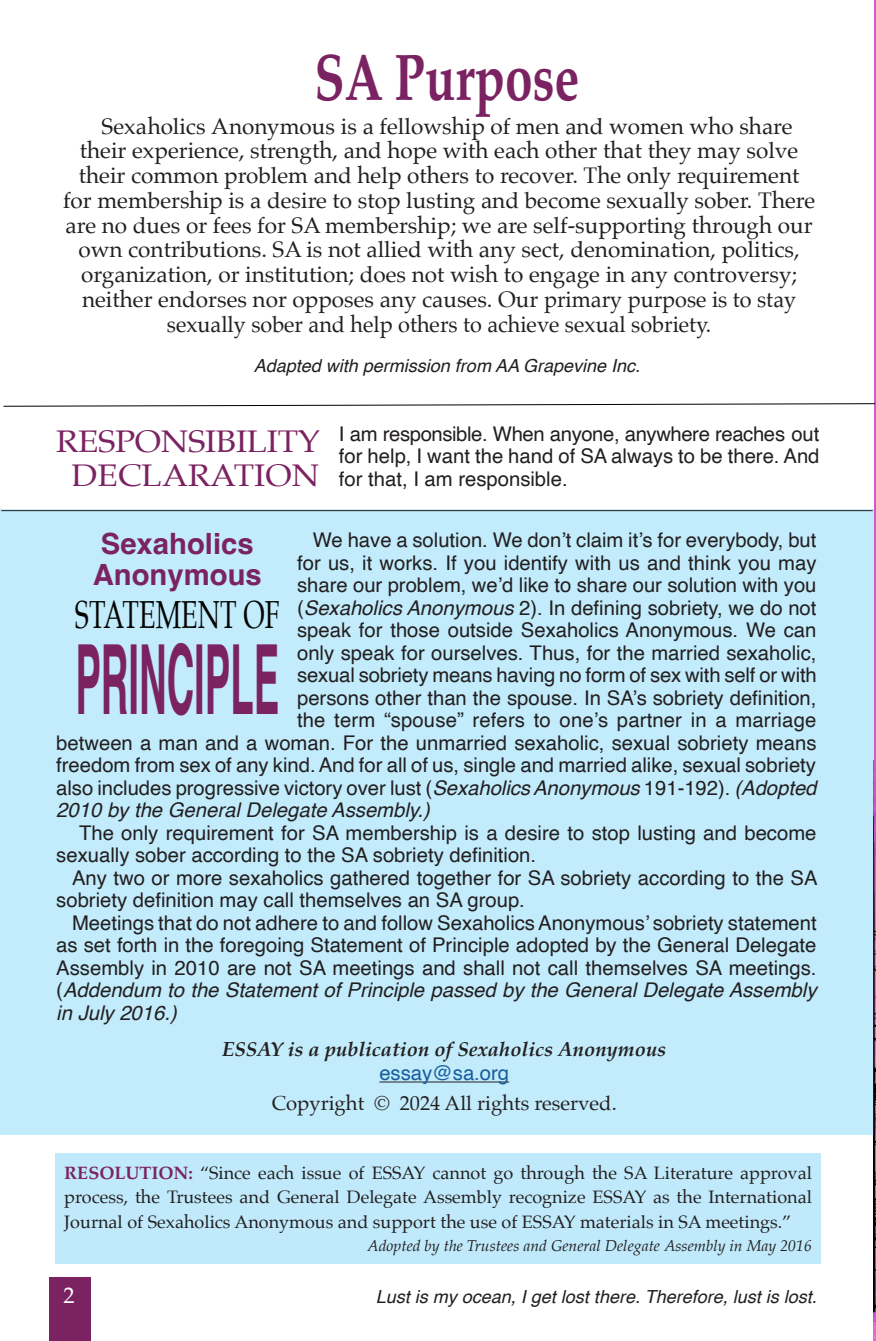
<style>
.page{position:relative;width:876px;height:1341px;background:#fff}
.page>*{position:absolute;margin:0;border:0;box-sizing:border-box;transform-origin:0 0}
.SubHeads{font:700 96.75px "Helvetica";color:#7b2362;scale:.39 1}
.Body_Serif_1{font:700 65.92px "Palatino";color:#7b2362;scale:.75 1}
.SubHeads-2{font:39.15px "Palatino";color:#040503;scale:.69 1}
.SubHeads-3{font:31.28px "Palatino";letter-spacing:-.01em;color:#7b2362;scale:1.07 1}
.SubHeads-4{font:700 29.25px/31.5px "Helvetica";color:#7b2362}
.t1{font:22.5px "Palatino";color:#231f20}
.t2{font:22.5px "Palatino";color:#231f20;scale:.96 1}
.t3{font:22.5px "Palatino";color:#fff}
.Body_Serif_1-2{font:20.25px/22.5px "Helvetica";color:#231f20;text-align:justify}
.t4{font:italic 700 20.25px "Palatino";color:#231f20}
.Body_Serif_1-3{font:italic 20.25px "Helvetica";color:#231f20}
.t5{font:20.25px "Palatino";color:#231f20}
.t6{font:20.25px "Helvetica";color:#175d9e}
.Default{font:18px/24.8px "Palatino";color:#231f20;text-align:justify}
.t7{font:italic 18px "Helvetica";color:#231f20}
.Default-2{font:italic 15.75px "Palatino";color:#231f20}
.s1{font-style:italic}
.s2{font-weight:700;color:#7b2362}
</style>
<div class="page">
<img style="left:873px;top:916px;width:2px;height:425px">
<hr style="left:873px;top:0;width:2px;height:916px;background:#d05aca">
<div style="left:55px;top:1153px;width:765px;height:110px;background:#c0eafb"></div>
<svg style="left:3px;top:403px;width:872px;height:4px"></svg>
<div style="left:0;top:509px;width:873px;height:626px;background:#c2ebfb"></div>
<hr style="left:1px;top:510px;width:871px;height:1px;background:#231f20">
<hr style="left:379px;top:1082px;width:130px;height:1px;background:#231f20">
<div style="left:49px;top:1278px;width:42px;height:63px;background:#7b2362"></div>
<p class="Body_Serif_1" style="left:314px;top:21px;width:354px">SA Purpose</p>
<p class="t1" style="left:101px;top:107px;width:692px">Sexaholics Anonymous is a fellowship of men and women who share</p>
<p class="t1" style="left:80px;top:132px;width:719px">their experience, strength, and hope with each other that they may solve</p>
<p class="t1" style="left:79px;top:157px;width:722px">their common problem and help others to recover. The only requirement</p>
<p class="t1" style="left:63px;top:182px;width:753px">for membership is a desire to stop lusting and become sexually sober. There</p>
<p class="t1" style="left:66px;top:206px;width:748px">are no dues or fees for SA membership; we are self-supporting through our</p>
<p class="t1" style="left:78px;top:231px;width:722px">own contributions. SA is not allied with any sect, denomination, politics,</p>
<p class="t1" style="left:81px;top:256px;width:717px">organization, or institution; does not wish to engage in any controversy;</p>
<p class="t1" style="left:82px;top:281px;width:715px">neither endorses nor opposes any causes. Our primary purpose is to stay</p>
<p class="t2" style="left:167px;top:305px;width:568px">sexually sober and help others to achieve sexual sobriety.</p>
<p class="t7" style="left:254px;top:351px;width:388px">Adapted with permission from AA Grapevine Inc.</p>
<p class="SubHeads-3" style="left:56px;top:415px;width:248px">RESPONSIBILITY</p>
<p class="SubHeads-3" style="left:72px;top:449px;width:233px">DECLARATION</p>
<p class="Body_Serif_1-2" style="left:339px;top:423px;width:482px">I am responsible. When anyone, anywhere reaches out for help, I want the hand of SA always to be there. And for that, I am responsible.</p>
<p class="Body_Serif_1-2" style="left:313px;top:529px;width:505px">We have a solution. We don’t claim it’s for everybody, but</p>
<p class="Body_Serif_1-2" style="left:297px;top:552px;width:520px">for us, it works. If you identify with us and think you may</p>
<p class="Body_Serif_1-2" style="left:297px;top:574px;width:520px">share our problem, we’d like to share our solution with you</p>
<p class="Body_Serif_1-2" style="left:297px;top:597px;width:520px">(<span class="s1">Sexaholics Anonymous</span> 2). In defining sobriety, we do not</p>
<p class="Body_Serif_1-2" style="left:297px;top:619px;width:520px">speak for those outside Sexaholics Anonymous. We can</p>
<p class="Body_Serif_1-2" style="left:297px;top:642px;width:520px">only speak for ourselves. Thus, for the married sexaholic,</p>
<p class="Body_Serif_1-2" style="left:297px;top:664px;width:521px">sexual sobriety means having no form of sex with self or with</p>
<p class="Body_Serif_1-2" style="left:297px;top:687px;width:520px">persons other than the spouse. In SA’s sobriety definition,</p>
<p class="Body_Serif_1-2" style="left:297px;top:709px;width:520px">the term “spouse” refers to one’s partner in a marriage</p>
<p class="Body_Serif_1-2" style="left:56px;top:732px;width:761px">between a man and a woman. For the unmarried sexaholic, sexual sobriety means</p>
<p class="Body_Serif_1-2" style="left:56px;top:754px;width:761px">freedom from sex of any kind. And for all of us, single and married alike, sexual sobriety</p>
<p class="Body_Serif_1-2" style="left:56px;top:777px;width:761px">also includes progressive victory over lust (<span class="s1">Sexaholics Anonymous</span> 191-192). <span class="s1">(Adopted</span></p>
<p class="Body_Serif_1-3" style="left:56px;top:794px;width:375px">2010 by the General Delegate Assembly.)</p>
<p class="Body_Serif_1-2" style="left:56px;top:822px;width:761px;text-indent:23px">The only requirement for SA membership is a desire to stop lusting and become sexually sober according to the SA sobriety definition.</p>
<p class="Body_Serif_1-2" style="left:56px;top:867px;width:762px;text-indent:16px">Any two or more sexaholics gathered together for SA sobriety according to the SA sobriety definition may call themselves an SA group.</p>
<p class="Body_Serif_1-2" style="left:56px;top:912px;width:761px;text-indent:16px">Meetings that do not adhere to and follow Sexaholics Anonymous’ sobriety statement as set forth in the foregoing Statement of Principle adopted by the General Delegate Assembly in 2010 are not SA meetings and shall not call themselves SA meetings. (<span class="s1">Addendum to the Statement of Principle passed by the General Delegate Assembly in July 2016.)</span></p>
<p class="t4" style="left:222px;top:1032px;width:445px">ESSAY is a publication of Sexaholics Anonymous</p>
<p class="t6" style="left:379px;top:1058px;width:131px">essay@sa.org</p>
<p class="t5" style="left:272px;top:1086px;width:346px">Copyright © 2024 All rights reserved.</p>
<p class="SubHeads-4" style="left:93px;top:531px;width:171px">Sexaholics<br>Anonymous</p>
<p class="SubHeads-2" style="left:75px;top:582px;width:298px">STATEMENT OF</p>
<p class="SubHeads" style="left:75px;top:621px;width:523px">PRINCIPLE</p>
<p class="Default" style="left:64px;top:1160px;width:748px"><span class="s2">RESOLUTION:</span> “Since each issue of ESSAY cannot go through the SA Literature approval process, the Trustees and General Delegate Assembly recognize ESSAY as the International Journal of Sexaholics Anonymous and support the use of ESSAY materials in SA meetings.”</p>
<p class="Default-2" style="left:367px;top:1232px;width:446px">Adopted by the Trustees and General Delegate Assembly in May 2016</p>
<p class="t3" style="left:64px;top:1277px;width:13px">2</p>
<p class="t7" style="left:375px;top:1283px;width:442px">Lust is my ocean, I get lost there. Therefore, lust is lost.</p>
</div>
